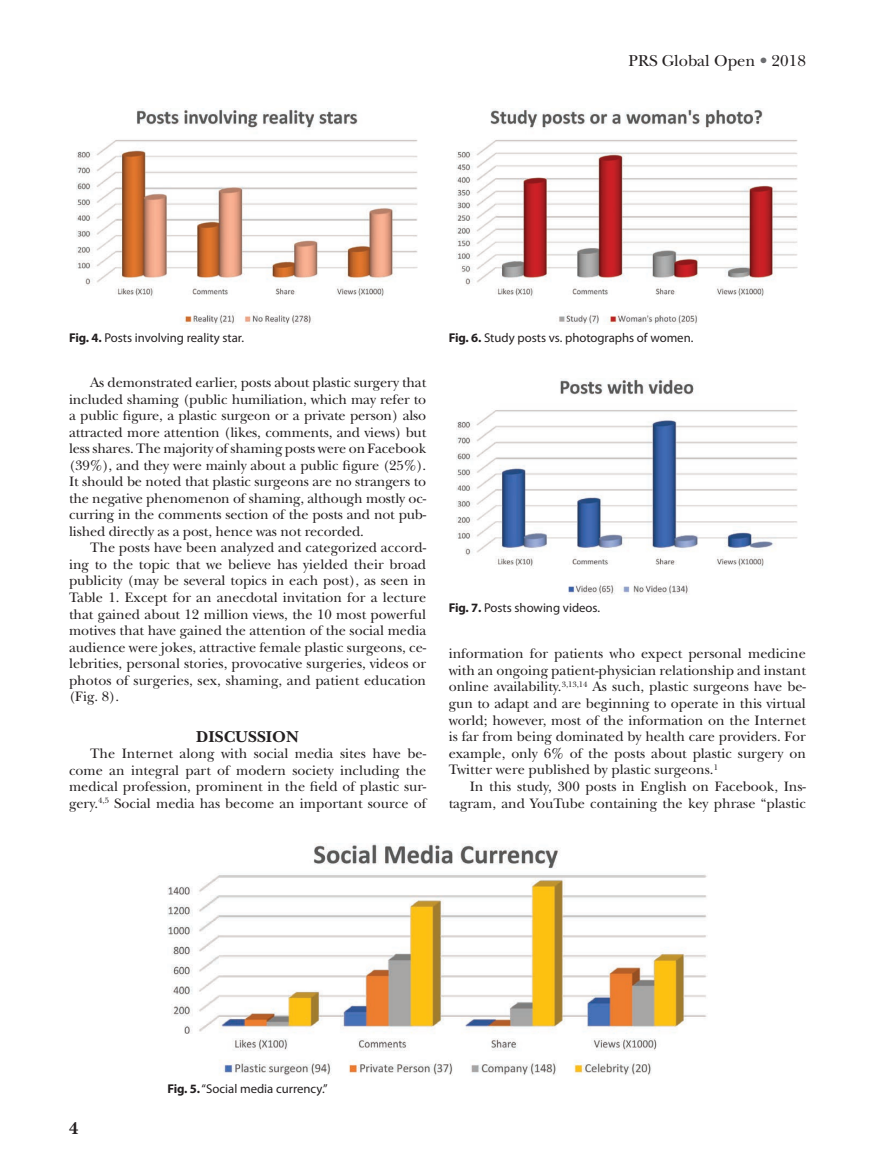
<style>
.page{position:relative;width:878px;height:1175px;background:#fff}
.page>*{position:absolute;margin:0;border:0;box-sizing:border-box;transform-origin:0 0}
.t1{font:700 18px "New Baskerville";color:#231f20}
.t2{font:16.5px "New Baskerville";color:#231f20}
.t3{font:700 16.5px "New Baskerville";color:#231f20}
.t4{font:14.25px/16.5px "New Baskerville";color:#231f20;text-align:justify}
.t5{font:12.75px "Myriad Pro";color:#231f20}
.s1{color:#6c6d70}
.s2{font-weight:700}
</style>
<div class="page">
<img style="left:76px;top:108px;width:342px;height:216px">
<img style="left:167px;top:843px;width:540px;height:232px">
<img style="left:456px;top:108px;width:342px;height:216px">
<img style="left:456px;top:379px;width:342px;height:215px">
<p class="t2" style="left:628px;top:51px;width:179px">PRS Global Open <span class="s1">•</span> 2018</p>
<p class="t5" style="left:69px;top:329px;width:176px"><span class="s2">Fig. 4.</span> Posts involving reality star.</p>
<p class="t4" style="left:69px;top:374px;width:359px;text-indent:21px">As demonstrated earlier, posts about plastic surgery that included shaming (public humiliation, which may refer to a public figure, a plastic surgeon or a private person) also attracted more attention (likes, comments, and views) but less shares. The majority of shaming posts were on Facebook (39%), and they were mainly about a public figure (25%).<br>It should be noted that plastic surgeons are no strangers to the negative phenomenon of shaming, although mostly oc&shy;curring in the comments section of the posts and not pub&shy;lished directly as a post, hence was not recorded.</p>
<p class="t4" style="left:69px;top:539px;width:359px;text-indent:21px">The posts have been analyzed and categorized accord&shy;ing to the topic that we believe has yielded their broad publicity (may be several topics in each post), as seen in Table 1. Except for an anecdotal invitation for a lecture that gained about 12 million views, the 10 most powerful motives that have gained the attention of the social media audience were jokes, attractive female plastic surgeons, ce&shy;lebrities, personal stories, provocative surgeries, videos or photos of surgeries, sex, shaming, and patient education (Fig. 8).</p>
<p class="t3" style="left:196px;top:726px;width:104px">DISCUSSION</p>
<p class="t4" style="left:69px;top:745px;width:359px;text-indent:21px">The Internet along with social media sites have be&shy;come an integral part of modern society including the medical profession, prominent in the field of plastic sur&shy;gery.<sup>4,5</sup> Social media has become an important source of</p>
<p class="t5" style="left:449px;top:329px;width:246px"><span class="s2">Fig. 6.</span> Study posts vs. photographs of women.</p>
<p class="t5" style="left:448px;top:600px;width:153px"><span class="s2">Fig. 7.</span> Posts showing videos.</p>
<p class="t4" style="left:448px;top:645px;width:359px">information for patients who expect personal medicine with an ongoing patient-physician relationship and instant online availability.<sup>3,13,14</sup> As such, plastic surgeons have be&shy;gun to adapt and are beginning to operate in this virtual world; however, most of the information on the Internet is far from being dominated by health care providers. For example, only 6% of the posts about plastic surgery on Twitter were published by plastic surgeons.<sup>1</sup></p>
<p class="t4" style="left:448px;top:778px;width:359px;text-align:right">In this study, 300 posts in English on Facebook, Ins&shy;tagram, and YouTube containing the key phrase “plastic</p>
<p class="t1" style="left:69px;top:1118px;width:11px">4</p>
<p class="t5" style="left:167px;top:1080px;width:162px"><span class="s2">Fig. 5.</span> “Social media currency.”</p>
</div>
